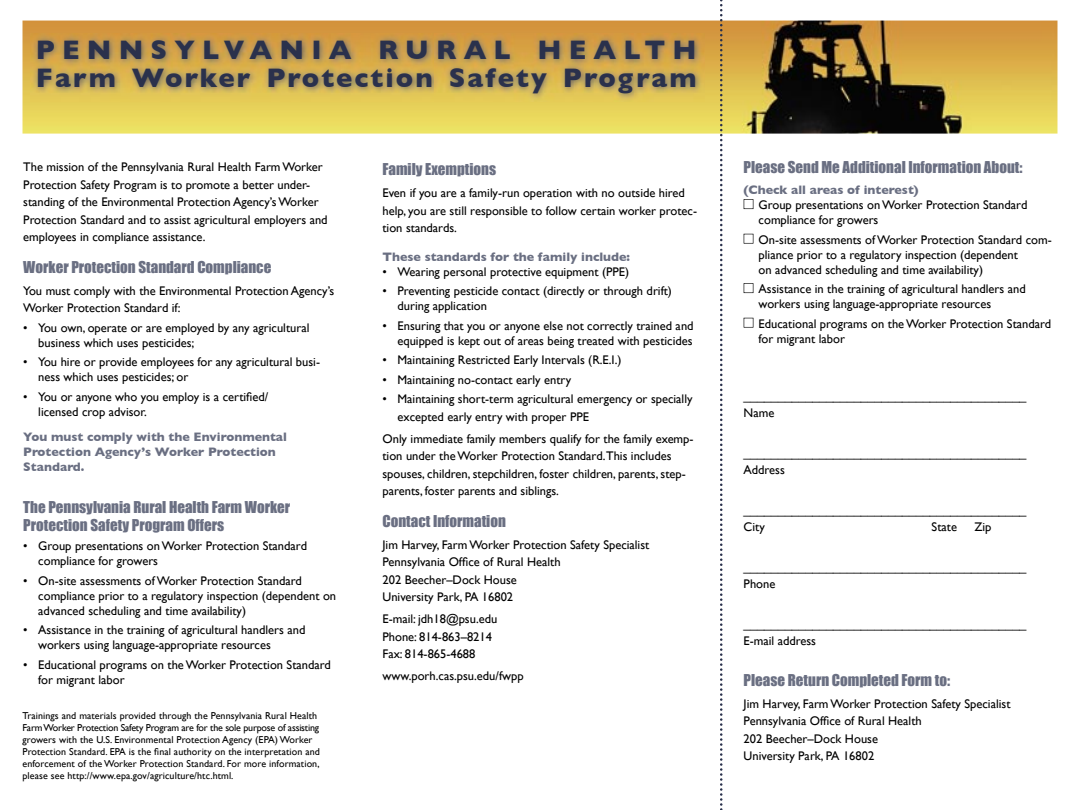
<style>
.page{position:relative;width:1080px;height:810px;background:#fff}
.page>*{position:absolute;margin:0;border:0;box-sizing:border-box;transform-origin:0 0}
.t1{font:700 27.25px/27.2px "Gill Sans";letter-spacing:.09em;color:#2a314c}
.t2{font:15px/18px "Impact";color:#6a6f82}
.t3{font:12.5px/17.5px "Gill Sans";color:#000}
.t4{font:700 12.5px/15px "Gill Sans";color:#6a6f82}
.t5{font:10px/12px "Gill Sans";letter-spacing:.01em;color:#000}
</style>
<div class="page">
<img style="left:22px;top:21px;width:1036px;height:113px">
<svg style="left:720px;top:0;width:2px;height:810px"></svg>
<svg style="left:744px;top:199px;width:9px;height:10px"></svg>
<svg style="left:744px;top:234px;width:9px;height:10px"></svg>
<svg style="left:744px;top:283px;width:9px;height:10px"></svg>
<svg style="left:744px;top:318px;width:9px;height:10px"></svg>
<img style="left:30px;top:33px;width:675px;height:69px">
<h1 class="t1" style="left:36px;top:36px;width:662px">PENNSYLVANIA RURAL HEALTH<br>Farm Worker Protection Safety Program</h1>
<p class="t3" style="left:23px;top:158px;width:306px">The mission of the Pennsylvania Rural Health Farm Worker Protection Safety Program is to promote a better under&shy;standing of the Environmental Protection Agency’s Worker Protection Standard and to assist agricultural employers and employees in compliance assistance.</p>
<p class="t2" style="left:23px;top:258px;width:250px">Worker Protection Standard Compliance</p>
<p class="t3" style="left:23px;top:282px;width:313px">You must comply with the Environmental Protection Agency’s<br>Worker Protection Standard if:</p>
<p class="t3" style="left:38px;top:320px;width:273px;line-height:15px;text-indent:-15px">• You own, operate or are employed by any agricultural business which uses pesticides;</p>
<p class="t3" style="left:38px;top:354px;width:283px;line-height:15px;text-indent:-15px">• You hire or provide employees for any agricultural busi&shy;ness which uses pesticides; or</p>
<p class="t3" style="left:38px;top:389px;width:232px;line-height:15px;text-indent:-15px">• You or anyone who you employ is a certified/ licensed crop advisor.</p>
<p class="t4" style="left:23px;top:429px;width:265px">You must comply with the Environmental<br>Protection Agency’s Worker Protection<br>Standard.</p>
<p class="t2" style="left:23px;top:498px;width:269px">The Pennsylvania Rural Health Farm Worker<br>Protection Safety Program Offers</p>
<p class="t3" style="left:38px;top:539px;width:270px;line-height:15px;text-indent:-15px">• Group presentations on Worker Protection Standard compliance for growers</p>
<p class="t3" style="left:38px;top:573px;width:299px;line-height:15px;text-indent:-15px">• On-site assessments of Worker Protection Standard compliance prior to a regulatory inspection (dependent on advanced scheduling and time availability)</p>
<p class="t3" style="left:38px;top:623px;width:269px;line-height:15px;text-indent:-15px">• Assistance in the training of agricultural handlers and workers using language-appropriate resources</p>
<p class="t3" style="left:38px;top:657px;width:294px;line-height:15px;text-indent:-15px">• Educational programs on the Worker Protection Standard for migrant labor</p>
<p class="t5" style="left:22px;top:709px;width:299px">Trainings and materials provided through the Pennsylvania Rural Health Farm Worker Protection Safety Program are for the sole purpose of assisting growers with the U.S. Environmental Protection Agency (EPA) Worker Protection Standard. EPA is the final authority on the interpretation and enforcement of the Worker Protection Standard. For more information, please see http://www.epa.gov/agriculture/htc.html.</p>
<p class="t2" style="left:382px;top:161px;width:115px">Family Exemptions</p>
<p class="t3" style="left:382px;top:184px;width:316px">Even if you are a family-run operation with no outside hired help, you are still responsible to follow certain worker protec&shy;tion standards.</p>
<p class="t4" style="left:382px;top:249px;width:249px">These standards for the family include:</p>
<p class="t3" style="left:382px;top:263px;width:248px">• Wearing personal protective equipment (PPE)</p>
<p class="t3" style="left:398px;top:284px;width:276px;line-height:15px;text-indent:-15px">• Preventing pesticide contact (directly or through drift) during application</p>
<p class="t3" style="left:382px;top:318px;width:313px;line-height:15px;text-align:right">• Ensuring that you or anyone else not correctly trained and equipped is kept out of areas being treated with pesticides</p>
<p class="t3" style="left:382px;top:351px;width:241px">• Maintaining Restricted Early Intervals (R.E.I.)</p>
<p class="t3" style="left:382px;top:371px;width:190px">• Maintaining no-contact early entry</p>
<p class="t3" style="left:398px;top:390px;width:296px;text-indent:-15px">• Maintaining short-term agricultural emergency or specially excepted early entry with proper PPE</p>
<p class="t3" style="left:382px;top:430px;width:313px">Only immediate family members qualify for the family exemp&shy;tion under the Worker Protection Standard.This includes spouses, children, stepchildren, foster children, parents, step&shy;parents, foster parents and siblings.</p>
<p class="t2" style="left:382px;top:512px;width:125px">Contact Information</p>
<p class="t3" style="left:382px;top:536px;width:268px">Jim Harvey, Farm Worker Protection Safety Specialist Pennsylvania Office of Rural Health<br>202 Beecher–Dock House<br>University Park, PA 16802</p>
<p class="t3" style="left:382px;top:610px;width:116px">E-mail: jdh18@psu.edu<br>Phone: 814-863–8214<br>Fax: 814-865-4688</p>
<p class="t3" style="left:382px;top:667px;width:143px">www.porh.cas.psu.edu/fwpp</p>
<p class="t2" style="left:744px;top:158px;width:280px">Please Send Me Additional Information About:</p>
<p class="t4" style="left:744px;top:182px;width:177px">(Check all areas of interest)</p>
<p class="t3" style="left:759px;top:197px;width:270px;line-height:15px">Group presentations on Worker Protection Standard compliance for growers</p>
<p class="t3" style="left:759px;top:232px;width:295px;line-height:15px">On-site assessments of Worker Protection Standard com&shy;pliance prior to a regulatory inspection (dependent<br>on advanced scheduling and time availability)</p>
<p class="t3" style="left:759px;top:281px;width:269px;line-height:15px">Assistance in the training of agricultural handlers and workers using language-appropriate resources</p>
<p class="t3" style="left:759px;top:316px;width:294px;line-height:15px">Educational programs on the Worker Protection Standard for migrant labor</p>
<p class="t3" style="left:744px;top:387px;width:284px">_________________________________________<br>Name</p>
<p class="t3" style="left:744px;top:444px;width:284px">_________________________________________<br>Address</p>
<p class="t3" style="left:744px;top:501px;width:284px">_________________________________________<br>City</p>
<p class="t3" style="left:932px;top:518px;width:27px">State</p>
<p class="t3" style="left:974px;top:518px;width:19px">Zip</p>
<p class="t3" style="left:744px;top:558px;width:284px">_________________________________________<br>Phone</p>
<p class="t3" style="left:744px;top:615px;width:284px">_________________________________________<br>E-mail address</p>
<p class="t2" style="left:744px;top:671px;width:208px">Please Return Completed Form to:</p>
<p class="t3" style="left:744px;top:695px;width:268px">Jim Harvey, Farm Worker Protection Safety Specialist Pennsylvania Office of Rural Health<br>202 Beecher–Dock House<br>University Park, PA 16802</p>
</div>
